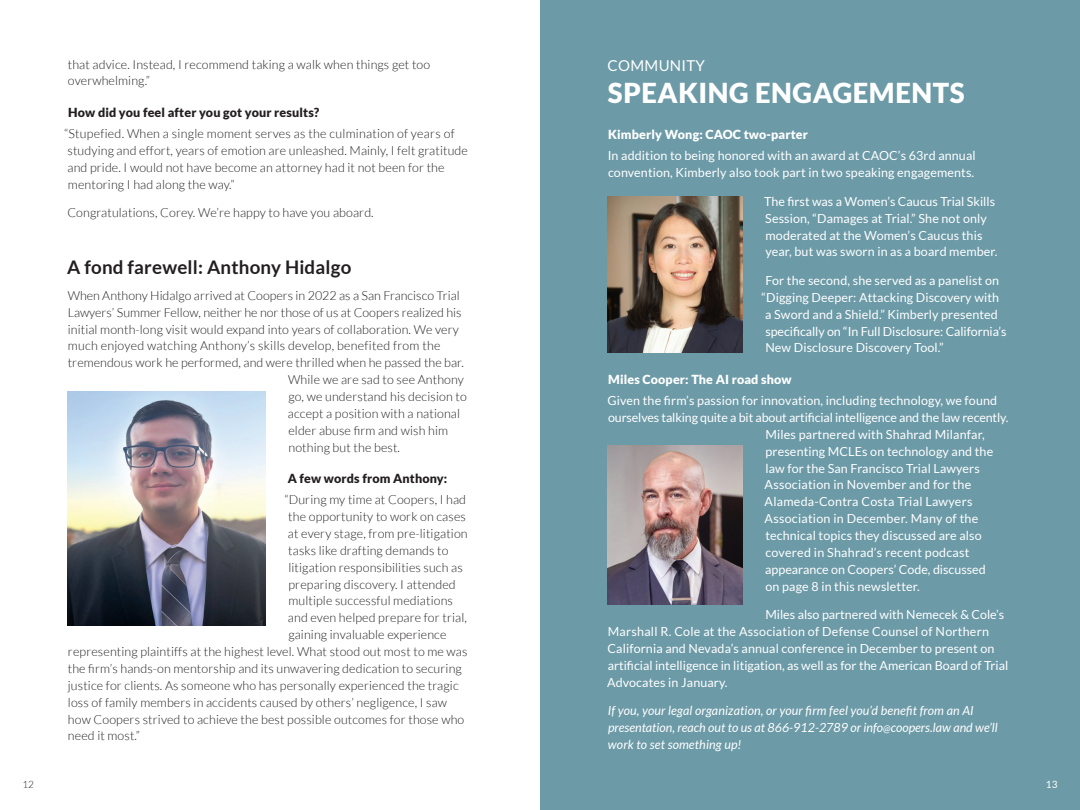
<style>
.page{position:relative;width:1080px;height:810px;background:#fff}
.page>*{position:absolute;margin:0;border:0;box-sizing:border-box;transform-origin:0 0}
.t1{font:900 27.5px "Lato";letter-spacing:.02em;color:#fff}
.subtitle{font:700 18.75px "Lato";letter-spacing:.01em;color:#231f20}
.supertitle{font:15px "Lato";letter-spacing:.02em;color:#fff}
.body{font:300 12.5px/16.9px "Lato";letter-spacing:.01em;color:#231f20}
.body-2{font:12.5px/16.9px "Lato";letter-spacing:.01em;color:#fff}
.body-3{font:italic 12.5px/16.9px "Lato";letter-spacing:.01em;color:#fff}
.body-4{font:12.5px "Lato";letter-spacing:-.01em;color:#fff}
.subhead{font:900 12.5px "Lato";letter-spacing:.01em;color:#231f20}
.subhead-2{font:900 12.5px "Lato";letter-spacing:.01em;color:#fff}
.t2{font:300 10px "Lato";color:#231f20}
.t3{font:10px "Lato";color:#fff}
.s1{font-size:10px}
</style>
<div class="page">
<div style="left:540px;top:0;width:540px;height:810px;background:#6c9aa7"></div>
<img style="left:608px;top:445px;width:134px;height:159px">
<img style="left:608px;top:196px;width:134px;height:156px">
<img style="left:68px;top:392px;width:197px;height:234px">
<p class="body" style="left:68px;top:56px;width:364px">that advice. Instead, I recommend taking a walk when things get too overwhelming.”</p>
<p class="subhead" style="left:68px;top:105px;width:253px">How did you feel after you got your results?</p>
<p class="body" style="left:64px;top:125px;width:405px">“Stupefied. When a single moment serves as the culmination of years of studying and effort, years of emotion are unleashed. Mainly, I felt gratitude and pride. I would not have become an attorney had it not been for the mentoring I had along the way.”</p>
<p class="body" style="left:67px;top:204px;width:308px">Congratulations, Corey. We’re happy to have you aboard.</p>
<p class="subtitle" style="left:67px;top:256px;width:286px">A fond farewell: Anthony Hidalgo</p>
<p class="body" style="left:68px;top:287px;width:394px">When Anthony Hidalgo arrived at Coopers in 2022 as a San Francisco Trial</p>
<p class="body" style="left:68px;top:304px;width:395px">Lawyers’ Summer Fellow, neither he nor those of us at Coopers realized his</p>
<p class="body" style="left:68px;top:321px;width:393px">initial month-long visit would expand into years of collaboration. We very</p>
<p class="body" style="left:68px;top:338px;width:374px">much enjoyed watching Anthony’s skills develop, benefited from the</p>
<p class="body" style="left:68px;top:354px;width:398px">tremendous work he performed, and were thrilled when he passed the bar.</p>
<p class="body" style="left:288px;top:371px;width:177px">While we are sad to see Anthony</p>
<p class="body" style="left:288px;top:388px;width:180px">go, we understand his decision to</p>
<p class="body" style="left:288px;top:405px;width:174px">accept a position with a national</p>
<p class="body" style="left:288px;top:422px;width:161px">elder abuse firm and wish him</p>
<p class="body" style="left:288px;top:439px;width:113px">nothing but the best.</p>
<p class="subhead" style="left:288px;top:471px;width:161px">A few words from Anthony:</p>
<p class="body" style="left:285px;top:491px;width:183px">“During my time at Coopers, I had</p>
<p class="body" style="left:288px;top:508px;width:179px">the opportunity to work on cases</p>
<p class="body" style="left:288px;top:525px;width:181px">at every stage, from pre-litigation</p>
<p class="body" style="left:288px;top:542px;width:162px">tasks like drafting demands to</p>
<p class="body" style="left:288px;top:559px;width:176px">litigation responsibilities such as</p>
<p class="body" style="left:288px;top:576px;width:169px">preparing discovery. I attended</p>
<p class="body" style="left:288px;top:593px;width:166px">multiple successful mediations</p>
<p class="body" style="left:288px;top:609px;width:181px">and even helped prepare for trial,</p>
<p class="body" style="left:288px;top:626px;width:160px">gaining invaluable experience</p>
<p class="body" style="left:68px;top:643px;width:401px">representing plaintiffs at the highest level. What stood out most to me was</p>
<p class="body" style="left:68px;top:660px;width:396px">the firm’s hands-on mentorship and its unwavering dedication to securing</p>
<p class="body" style="left:68px;top:677px;width:392px">justice for clients. As someone who has personally experienced the tragic</p>
<p class="body" style="left:68px;top:694px;width:381px">loss of family members in accidents caused by others’ negligence, I saw</p>
<p class="body" style="left:68px;top:711px;width:398px">how Coopers strived to achieve the best possible outcomes for those who</p>
<p class="body" style="left:68px;top:728px;width:73px">need it most.”</p>
<p class="supertitle" style="left:608px;top:57px;width:99px">COMMUNITY</p>
<p class="t1" style="left:608px;top:76px;width:358px">SPEAKING ENGAGEMENTS</p>
<p class="subhead-2" style="left:608px;top:127px;width:201px">Kimberly Wong: CAOC two-parter</p>
<p class="body-2" style="left:608px;top:147px;width:370px">In addition to being honored with an award at CAOC’s 63rd annual convention, Kimberly also took part in two speaking engagements.</p>
<p class="body-2" style="left:764px;top:193px;width:235px">The first was a Women’s Caucus Trial Skills Session, “Damages at Trial.” She not only moderated at the Women’s Caucus this year, but was sworn in as a board member.</p>
<p class="body-2" style="left:765px;top:272px;width:235px">For the second, she served as a panelist on</p>
<p class="body-2" style="left:762px;top:289px;width:239px">“Digging Deeper: Attacking Discovery with</p>
<p class="body-2" style="left:765px;top:306px;width:234px">a Sword and a Shield.” Kimberly presented</p>
<p class="body-2" style="left:765px;top:323px;width:243px">specifically on “In Full Disclosure: California’s</p>
<p class="body-2" style="left:765px;top:339px;width:180px">New Disclosure Discovery Tool.”</p>
<p class="subhead-2" style="left:608px;top:372px;width:185px">Miles Cooper: The AI road show</p>
<p class="body-2" style="left:608px;top:392px;width:391px">Given the firm’s passion for innovation, including technology, we found</p>
<p class="body-4" style="left:608px;top:410px;width:402px">ourselves talking quite a bit about artificial intelligence and the law recently.</p>
<p class="body-2" style="left:765px;top:426px;width:221px">Miles partnered with Shahrad Milanfar,</p>
<p class="body-2" style="left:766px;top:443px;width:229px">presenting MCLEs on technology and the</p>
<p class="body-2" style="left:766px;top:460px;width:216px">law for the San Francisco Trial Lawyers</p>
<p class="body-2" style="left:765px;top:476px;width:208px">Association in November and for the</p>
<p class="body-2" style="left:765px;top:493px;width:209px">Alameda-Contra Costa Trial Lawyers</p>
<p class="body-2" style="left:765px;top:510px;width:215px">Association in December. Many of the</p>
<p class="body-2" style="left:765px;top:527px;width:218px">technical topics they discussed are also</p>
<p class="body-2" style="left:766px;top:544px;width:206px">covered in Shahrad’s recent podcast</p>
<p class="body-2" style="left:765px;top:561px;width:222px">appearance on Coopers’ Code, discussed</p>
<p class="body-2" style="left:766px;top:578px;width:156px">on page 8 in this newsletter.</p>
<p class="body-2" style="left:607px;top:606px;width:403px;text-indent:158px">Miles also partnered with Nemecek &amp; Cole’s Marshall R. Cole at the Association of Defense Counsel of Northern California and Nevada’s annual conference in December to present on artificial intelligence in litigation, as well as for the American Board of Trial Advocates in January.</p>
<p class="body-3" style="left:608px;top:703px;width:392px">If you, your legal organization, or your firm feel you’d benefit from an AI presentation, reach out to us at 866-912-2789 or info<span class="s1">@</span>coopers.law and we’ll work to set something up!</p>
<p class="t2" style="left:22px;top:779px;width:13px">12</p>
<p class="t3" style="left:1046px;top:778px;width:13px">13</p>
</div>
